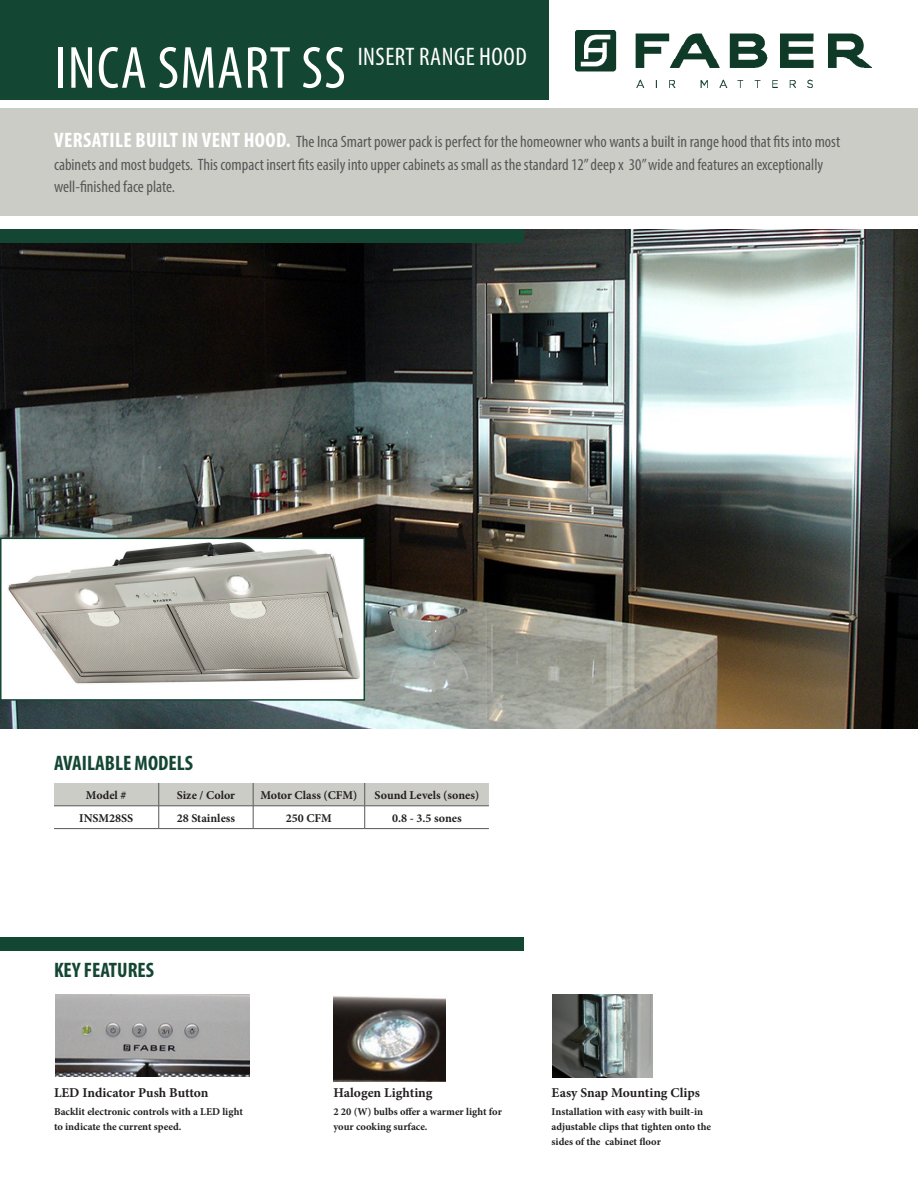
<style>
.page{position:relative;width:918px;height:1188px;background:#fff}
.page>*{position:absolute;margin:0;border:0;box-sizing:border-box;transform-origin:0 0}
.t1{font:condensed 25.5px "Myriad Pro";letter-spacing:.02em;color:#fff}
.t2{font:700 condensed 21px "Myriad Pro";color:#144634}
.t3{font:condensed 16.5px/22.5px "Myriad Pro";color:#575757}
.t4{font:700 13.5px "Minion Pro";color:#231f20}
.t5{font:700 12px "Minion Pro";color:#231f20}
.t6{font:700 10.5px/15px "Minion Pro";color:#231f20}
.s1{font-size:60px}
.s2{font-weight:700;font-size:21px;color:#fff}
</style>
<div class="page">
<img style="left:0;top:230px;width:918px;height:499px">
<img style="left:55px;top:994px;width:195px;height:82px">
<img style="left:334px;top:996px;width:112px;height:85px">
<div style="left:0;top:0;width:549px;height:99px;background:#144634"></div>
<div style="left:0;top:230px;width:524px;height:13px;background:#144634"></div>
<div style="left:0;top:108px;width:918px;height:108px;background:#ccccc7"></div>
<div style="left:0;top:937px;width:524px;height:13px;background:#144634"></div>
<svg style="left:54px;top:783px;width:435px;height:45px"></svg>
<hr style="left:54px;top:828px;width:105px;height:1px;background:#575757">
<hr style="left:159px;top:828px;width:94px;height:1px;background:#575757">
<hr style="left:253px;top:828px;width:112px;height:1px;background:#575757">
<hr style="left:365px;top:828px;width:124px;height:1px;background:#575757">
<img style="left:576px;top:30px;width:296px;height:58px">
<img style="left:3px;top:541px;width:359px;height:157px">
<div style="left:0;top:538px;width:365px;height:163px;border:2px solid #144634"></div>
<img style="left:552px;top:994px;width:101px;height:84px">
<p class="t1" style="left:55px;top:41px;width:474px"><span class="s1">INCA SMART SS</span> INSERT RANGE HOOD</p>
<p class="t3" style="left:54px;top:130px;width:788px"><span class="s2">VERSATILE BUILT IN VENT HOOD.</span> The Inca Smart power pack is perfect for the homeowner who wants a built in range hood that fits into most cabinets and most budgets. This compact insert fits easily into upper cabinets as small as the standard 12” deep x 30” wide and features an exceptionally well-finished face plate.</p>
<p class="t2" style="left:54px;top:749px;width:140px">AVAILABLE MODELS</p>
<p class="t5" style="left:86px;top:786px;width:42px">Model #</p>
<p class="t5" style="left:177px;top:786px;width:60px">Size / Color</p>
<p class="t5" style="left:260px;top:786px;width:99px">Motor Class (CFM)</p>
<p class="t5" style="left:375px;top:786px;width:106px">Sound Levels (sones)</p>
<p class="t5" style="left:79px;top:809px;width:56px">INSM28SS</p>
<p class="t5" style="left:177px;top:809px;width:60px">28 Stainless</p>
<p class="t5" style="left:286px;top:809px;width:48px">250 CFM</p>
<p class="t5" style="left:392px;top:809px;width:71px">0.8 - 3.5 sones</p>
<p class="t2" style="left:54px;top:957px;width:102px">KEY FEATURES</p>
<p class="t4" style="left:54px;top:1083px;width:156px">LED Indicator Push Button</p>
<p class="t6" style="left:54px;top:1104px;width:190px">Backlit electronic controls with a LED light to indicate the current speed.</p>
<p class="t4" style="left:333px;top:1083px;width:101px">Halogen Lighting</p>
<p class="t6" style="left:333px;top:1104px;width:170px">2 20 (W) bulbs offer a warmer light for your cooking surface.</p>
<p class="t4" style="left:552px;top:1083px;width:150px">Easy Snap Mounting Clips</p>
<p class="t6" style="left:552px;top:1104px;width:161px">Installation with easy with built-in adjustable clips that tighten onto the sides of the cabinet floor</p>
</div>
